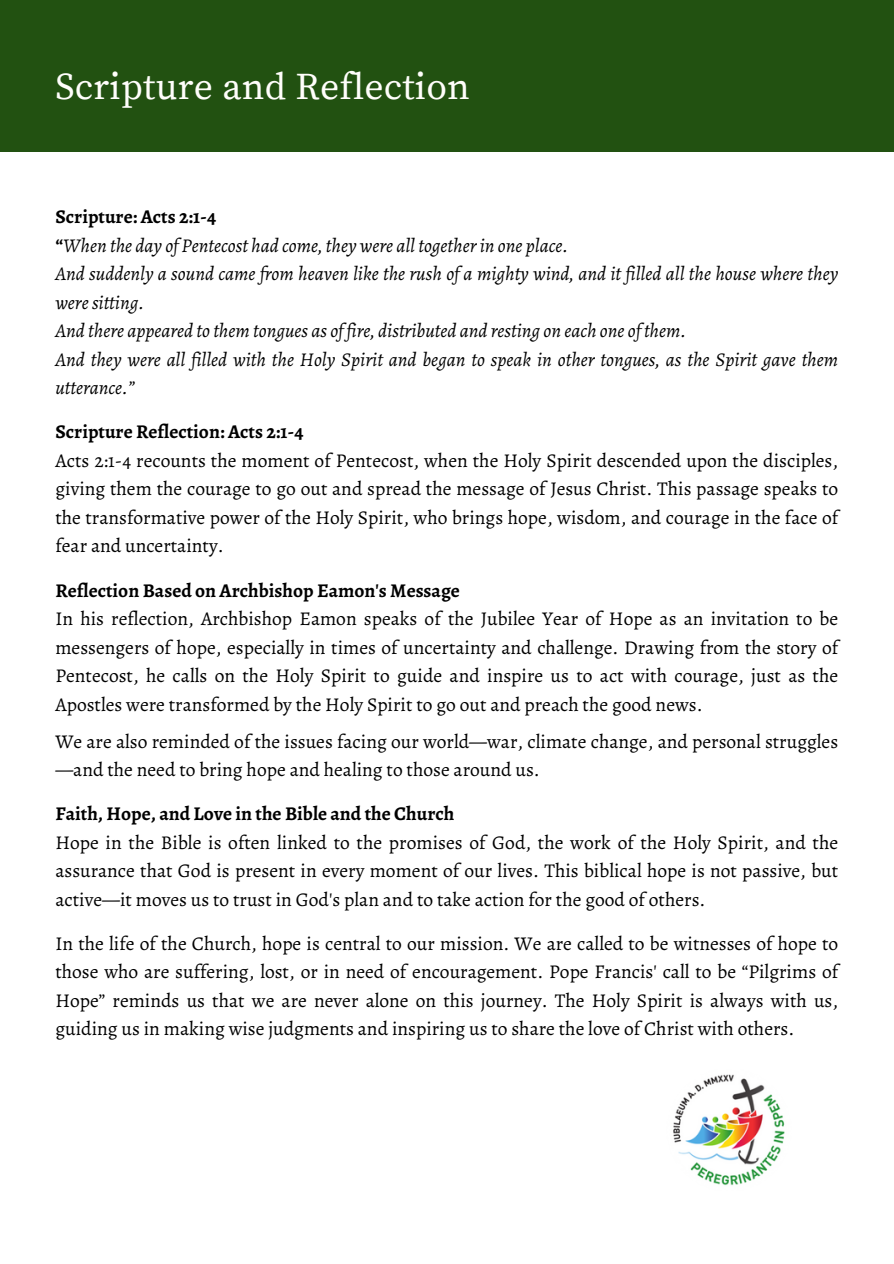
<style>
.page{position:relative;width:894px;height:1264px;background:#fff}
.page>*{position:absolute;margin:0;border:0;box-sizing:border-box;transform-origin:0 0}
.t1{font:37.5px "Source Serif Pro";letter-spacing:.005em;color:#fffefb}
.t2{font:19.5px/28.5px "Alegreya";color:#000;text-align:justify}
.t3{font:italic 19.5px/28.5px "Alegreya";color:#000}
.t4{font:700 19.5px "Alegreya";color:#000}
.s1{font-weight:700;font-style:normal}
</style>
<div class="page">
<div style="left:0;top:0;width:893px;height:152px;background:#225111"></div>
<img style="left:673px;top:1074px;width:112px;height:112px">
<p class="t1" style="left:55px;top:64px;width:416px">Scripture and Reflection</p>
<h1 class="t4" style="left:55px;top:203px;width:162px">Scripture: Acts 2:1-4</h1>
<p class="t3" style="left:55px;top:231px;width:514px"><span class="s1">“</span>When the day of Pentecost had come, they were all together in one place.</p>
<p class="t3" style="left:55px;top:259px;width:784px">And suddenly a sound came from heaven like the rush of a mighty wind, and it filled all the house where they were sitting.</p>
<p class="t3" style="left:55px;top:316px;width:632px">And there appeared to them tongues as of fire, distributed and resting on each one of them.</p>
<p class="t3" style="left:55px;top:345px;width:784px">And they were all filled with the Holy Spirit and began to speak in other tongues, as the Spirit gave them utterance.”</p>
<p class="t4" style="left:55px;top:418px;width:249px">Scripture Reflection: Acts 2:1-4</p>
<p class="t2" style="left:55px;top:446px;width:784px">Acts 2:1-4 recounts the moment of Pentecost, when the Holy Spirit descended upon the disciples, giving them the courage to go out and spread the message of Jesus Christ. This passage speaks to the transformative power of the Holy Spirit, who brings hope, wisdom, and courage in the face of fear and uncertainty.</p>
<p class="t4" style="left:55px;top:576px;width:406px">Reflection Based on Archbishop Eamon's Message</p>
<p class="t2" style="left:55px;top:604px;width:784px">In his reflection, Archbishop Eamon speaks of the Jubilee Year of Hope as an invitation to be messengers of hope, especially in times of uncertainty and challenge. Drawing from the story of Pentecost, he calls on the Holy Spirit to guide and inspire us to act with courage, just as the Apostles were transformed by the Holy Spirit to go out and preach the good news.</p>
<p class="t2" style="left:55px;top:726px;width:784px">We are also reminded of the issues facing our world—war, climate change, and personal struggles —and the need to bring hope and healing to those around us.</p>
<p class="t4" style="left:55px;top:800px;width:400px">Faith, Hope, and Love in the Bible and the Church</p>
<p class="t2" style="left:55px;top:827px;width:784px">Hope in the Bible is often linked to the promises of God, the work of the Holy Spirit, and the assurance that God is present in every moment of our lives. This biblical hope is not passive, but active—it moves us to trust in God's plan and to take action for the good of others.</p>
<p class="t2" style="left:55px;top:928px;width:784px">In the life of the Church, hope is central to our mission. We are called to be witnesses of hope to those who are suffering, lost, or in need of encouragement. Pope Francis' call to be “Pilgrims of Hope” reminds us that we are never alone on this journey. The Holy Spirit is always with us, guiding us in making wise judgments and inspiring us to share the love of Christ with others.</p>
</div>
